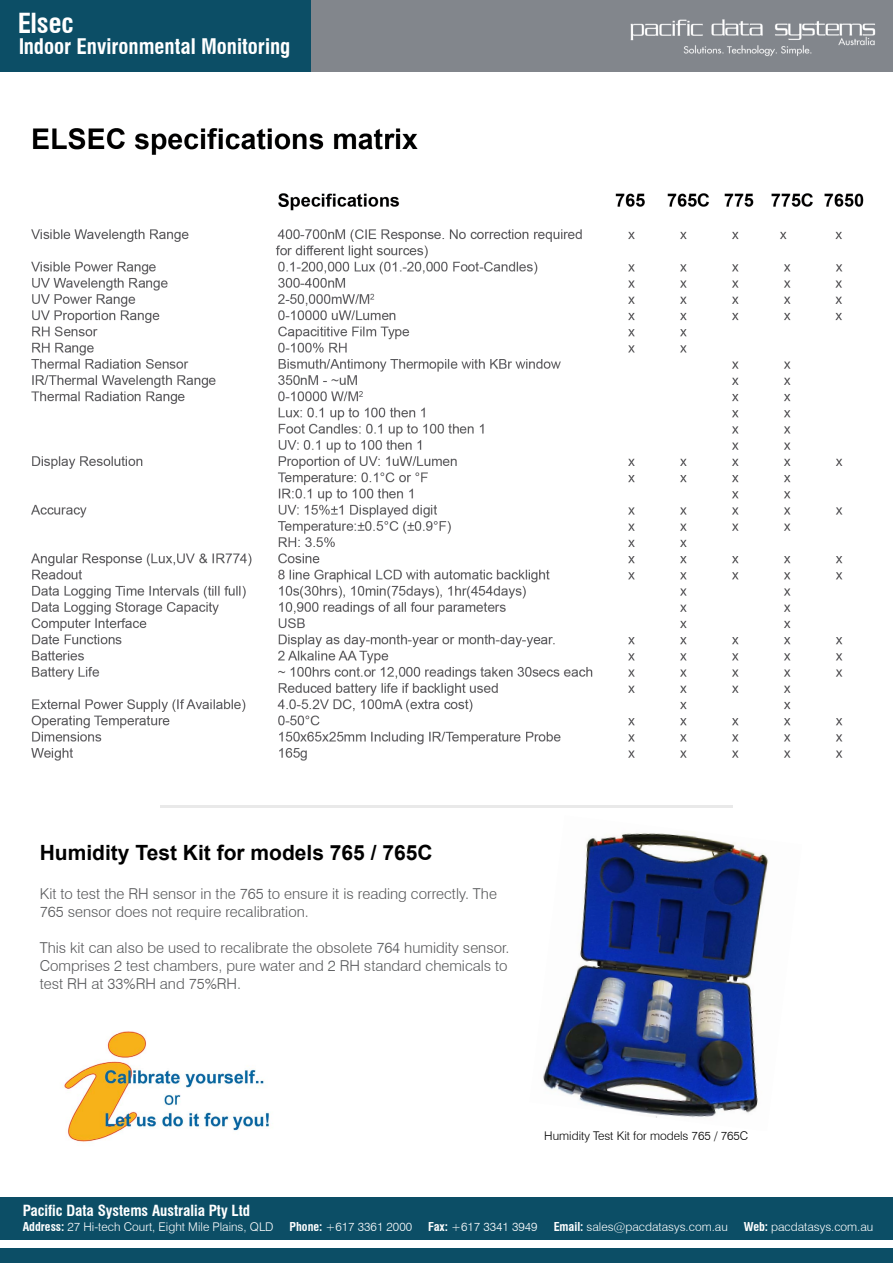
<style>
.page{position:relative;width:893px;height:1263px;background:#fff}
.page>*{position:absolute;margin:0;border:0;box-sizing:border-box;transform-origin:0 0}
.t1{font:700 condensed 27px "Swiss 721 BT";color:#fff}
.t2{font:700 21px "Arial";color:#000}
.t3{font:700 condensed 21px "Swiss 721 BT";color:#fff}
.t4{font:300 15px/18px "Swiss 721 BT";color:#58595b}
.t5{font:700 condensed 15px "Swiss 721 BT";color:#fff}
.t6{font:300 12px "Swiss 721 BT";color:#fff}
.t7{font:300 12px "Swiss 721 BT";color:#000}
.s1{font-weight:700;font-stretch:condensed}
</style>
<div class="page">
<div style="left:0;top:1197px;width:893px;height:43px;background:#0c4e66"></div>
<div style="left:0;top:1248px;width:893px;height:15px;background:#0c4e66"></div>
<div style="left:0;top:0;width:312px;height:72px;background:#0c4e66"></div>
<div style="left:312px;top:0;width:581px;height:72px;background:#82868c"></div>
<img style="left:630px;top:19px;width:246px;height:37px">
<img style="left:31px;top:128px;width:833px;height:680px">
<img style="left:543px;top:833px;width:226px;height:285px">
<hr style="left:160px;top:805px;width:573px;height:2px;background:#000">
<img style="left:64px;top:1031px;width:206px;height:111px">
<h1 class="t1" style="left:17px;top:7px;width:58px">Elsec</h1>
<h2 class="t3" style="left:18px;top:34px;width:274px">Indoor Environmental Monitoring</h2>
<h2 class="t2" style="left:40px;top:837px;width:394px">Humidity Test Kit for models 765 / 765C</h2>
<p class="t4" style="left:40px;top:884px;width:459px">Kit to test the RH sensor in the 765 to ensure it is reading correctly. The<br>765 sensor does not require recalibration.</p>
<p class="t4" style="left:40px;top:938px;width:471px;text-align:justify">This kit can also be used to recalibrate the obsolete 764 humidity sensor.<br>Comprises 2 test chambers, pure water and 2 RH standard chemicals to test RH at 33%RH and 75%RH.</p>
<p class="t7" style="left:544px;top:1129px;width:205px">Humidity Test Kit for models 765 / 765C</p>
<p class="t5" style="left:23px;top:1202px;width:229px">Pacific Data Systems Australia Pty Ltd</p>
<p class="t6" style="left:23px;top:1219px;width:252px"><span class="s1">Address:</span> 27 Hi-tech Court, Eight Mile Plains, QLD</p>
<p class="t6" style="left:290px;top:1219px;width:124px"><span class="s1">Phone:</span> +617 3361 2000</p>
<p class="t6" style="left:428px;top:1219px;width:111px"><span class="s1">Fax:</span> +617 3341 3949</p>
<p class="t6" style="left:554px;top:1219px;width:176px"><span class="s1">Email:</span> sales@pacdatasys.com.au</p>
<p class="t6" style="left:744px;top:1219px;width:131px"><span class="s1">Web:</span> pacdatasys.com.au</p>
</div>
